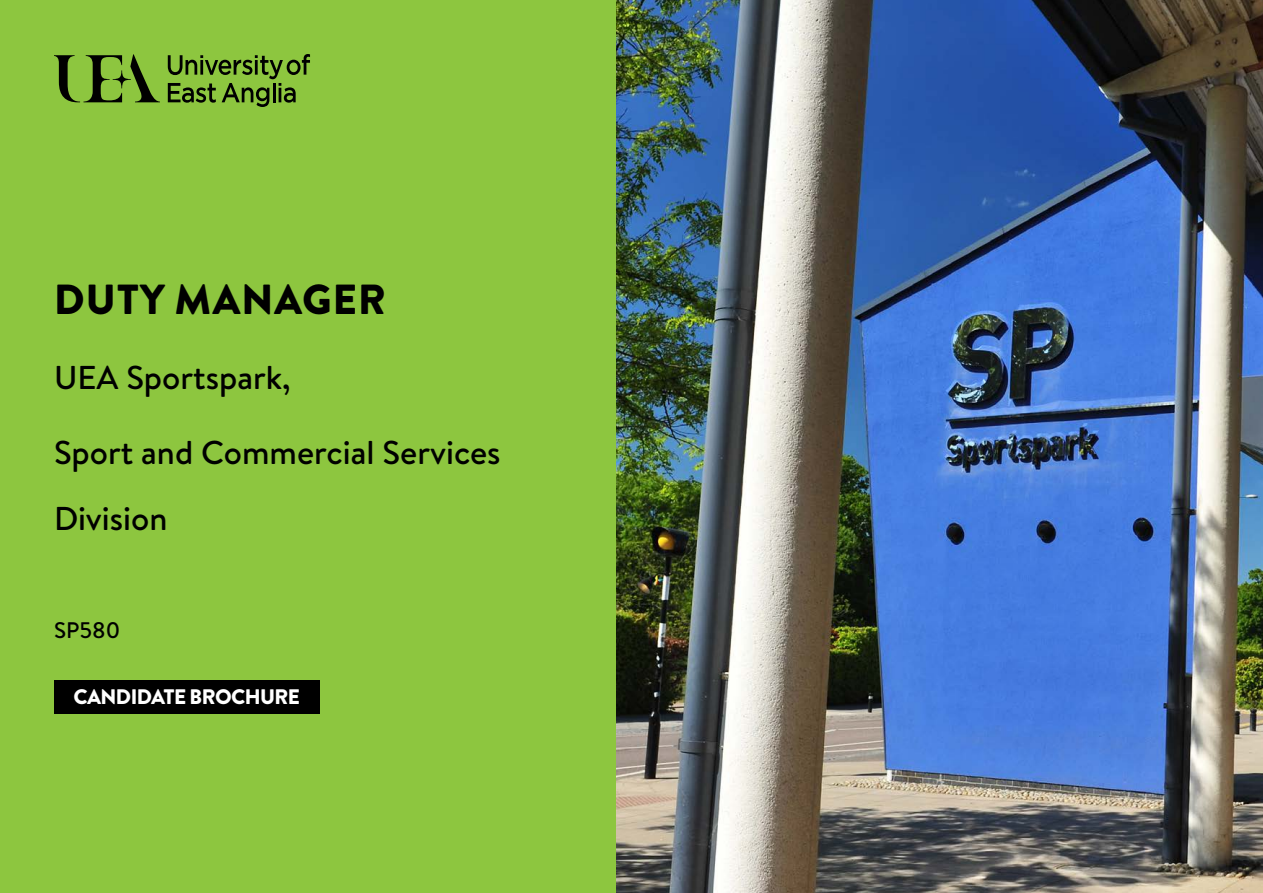
<style>
.page{position:relative;width:1263px;height:893px;background:#fff}
.page>*{position:absolute;margin:0;border:0;box-sizing:border-box;transform-origin:0 0}
.t1{font:900 42px "Brandon Text";letter-spacing:.02em;color:#000}
.t2{font:500 33px/66px "Brandon Text";color:#000}
.t3{font:500 22.5px "Brandon Text";color:#000}
.t4{font:900 21px "Brandon Text";letter-spacing:-.03em;color:#fff}
</style>
<div class="page">
<div style="left:0;top:0;width:616px;height:893px;background:#8dc63f"></div>
<img style="left:616px;top:0;width:647px;height:893px">
<svg style="left:168px;top:54px;width:142px;height:53px"></svg>
<svg style="left:113px;top:70px;width:18px;height:18px"></svg>
<svg style="left:54px;top:55px;width:68px;height:47px"></svg>
<svg style="left:130px;top:54px;width:30px;height:48px"></svg>
<div style="left:54px;top:680px;width:266px;height:33px;background:#000"></div>
<p class="t1" style="left:54px;top:270px;width:333px">DUTY MANAGER</p>
<p class="t2" style="left:54px;top:344px;width:238px">UEA Sportspark,</p>
<p class="t2" style="left:54px;top:419px;width:448px">Sport and Commercial Services<br>Division</p>
<p class="t3" style="left:54px;top:615px;width:68px">SP580</p>
<p class="t4" style="left:74px;top:682px;width:228px">CANDIDATE BROCHURE</p>
</div>
